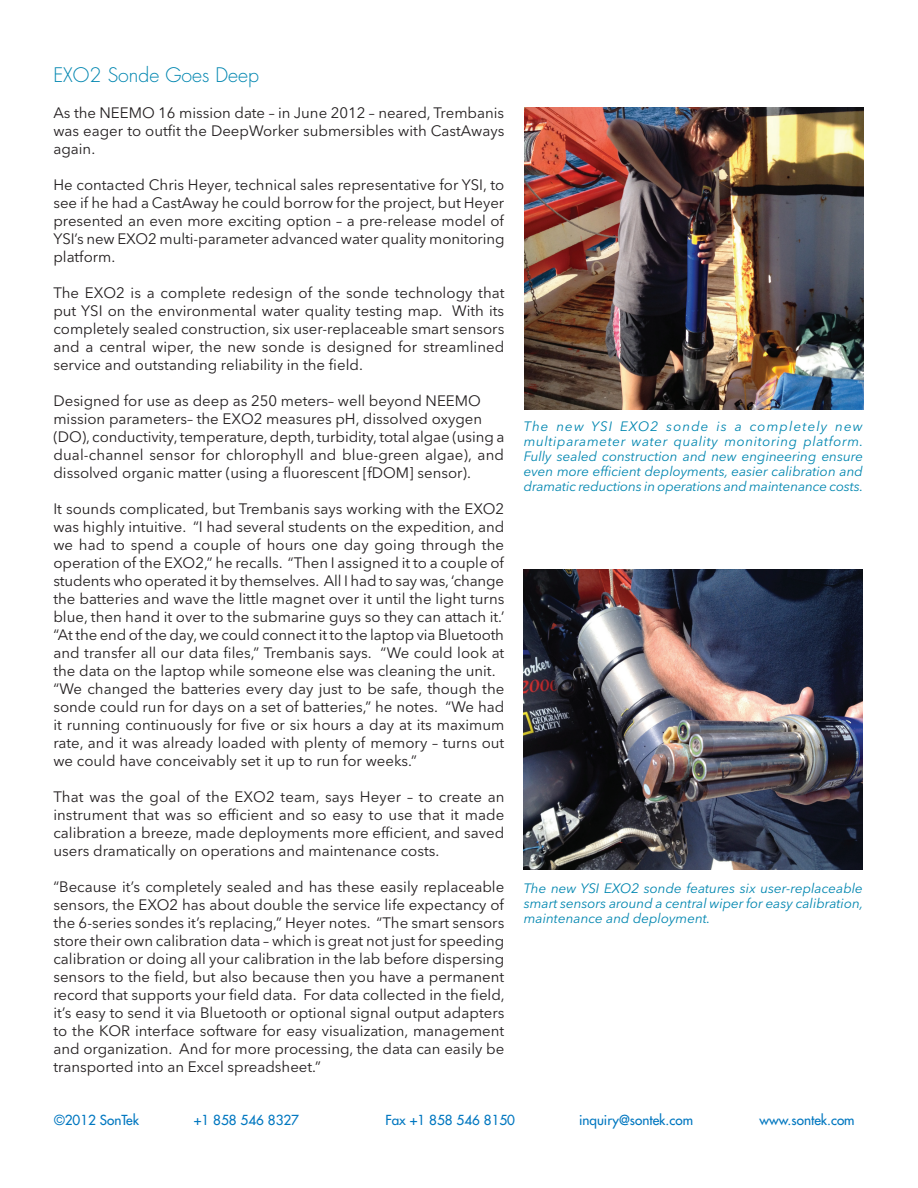
<style>
.page{position:relative;width:918px;height:1188px;background:#fff}
.page>*{position:absolute;margin:0;border:0;box-sizing:border-box;transform-origin:0 0}
.t1{font:300 19.5px "Futura";color:#0086b0}
.t2{font:15px/18px "Avenir Next LT Pro";color:#231f20;text-align:justify}
.t3{font:italic 13.5px/15px "Avenir Next LT Pro";letter-spacing:-.01em;color:#0086b0;text-align:justify}
.t4{font:13.5px "Futura";color:#0077c0}
</style>
<div class="page">
<img style="left:524px;top:570px;width:339px;height:300px">
<img style="left:525px;top:107px;width:339px;height:303px">
<h1 class="t1" style="left:53px;top:63px;width:207px">EXO2 Sonde Goes Deep</h1>
<p class="t2" style="left:53px;top:104px;width:452px">As the NEEMO 16 mission date – in June 2012 – neared, Trembanis was eager to outfit the DeepWorker submersibles with CastAways again.</p>
<p class="t2" style="left:53px;top:176px;width:453px">He contacted Chris Heyer, technical sales representative for YSI, to see if he had a CastAway he could borrow for the project, but Heyer presented an even more exciting option – a pre-release model of YSI’s new EXO2 multi-parameter advanced water quality monitoring platform.</p>
<p class="t2" style="left:53px;top:284px;width:453px">The EXO2 is a complete redesign of the sonde technology that put YSI on the environmental water quality testing map. With its completely sealed construction, six user-replaceable smart sensors and a central wiper, the new sonde is designed for streamlined service and outstanding reliability in the field.</p>
<p class="t2" style="left:53px;top:392px;width:453px;text-align:left">Designed for use as deep as 250 meters– well beyond NEEMO mission parameters– the EXO2 measures pH, dissolved oxygen (DO), conductivity, temperature, depth, turbidity, total algae (using a dual-channel sensor for chlorophyll and blue-green algae), and dissolved organic matter (using a fluorescent [fDOM] sensor).</p>
<p class="t2" style="left:53px;top:500px;width:453px;text-align:left">It sounds complicated, but Trembanis says working with the EXO2 was highly intuitive. “I had several students on the expedition, and we had to spend a couple of hours one day going through the operation of the EXO2,” he recalls. “Then I assigned it to a couple of students who operated it by themselves. All I had to say was, ‘change the batteries and wave the little magnet over it until the light turns blue, then hand it over to the submarine guys so they can attach it.’ “At the end of the day, we could connect it to the laptop via Bluetooth and transfer all our data files,” Trembanis says. “We could look at the data on the laptop while someone else was cleaning the unit. “We changed the batteries every day just to be safe, though the sonde could run for days on a set of batteries,” he notes. “We had it running continuously for five or six hours a day at its maximum rate, and it was already loaded with plenty of memory – turns out we could have conceivably set it up to run for weeks.”</p>
<p class="t2" style="left:53px;top:788px;width:453px">That was the goal of the EXO2 team, says Heyer – to create an instrument that was so efficient and so easy to use that it made calibration a breeze, made deployments more efficient, and saved users dramatically on operations and maintenance costs.</p>
<p class="t2" style="left:53px;top:878px;width:453px">“Because it’s completely sealed and has these easily replaceable sensors, the EXO2 has about double the service life expectancy of the 6-series sondes it’s replacing,” Heyer notes. “The smart sensors store their own calibration data – which is great not just for speeding calibration or doing all your calibration in the lab before dispersing sensors to the field, but also because then you have a permanent record that supports your field data. For data collected in the field, it’s easy to send it via Bluetooth or optional signal output adapters to the KOR interface software for easy visualization, management and organization. And for more processing, the data can easily be transported into an Excel spreadsheet.”</p>
<p class="t3" style="left:524px;top:881px;width:341px">The new YSI EXO2 sonde features six user-replaceable smart sensors around a central wiper for easy calibration, maintenance and deployment.</p>
<p class="t3" style="left:524px;top:419px;width:341px">The new YSI EXO2 sonde is a completely new multiparameter water quality monitoring platform.<br>Fully sealed construction and new engineering ensure even more efficient deployments, easier calibration and dramatic reductions in operations and maintenance costs.</p>
<p class="t4" style="left:54px;top:1111px;width:87px">©2012 SonTek</p>
<p class="t4" style="left:194px;top:1111px;width:107px">+1 858 546 8327</p>
<p class="t4" style="left:385px;top:1111px;width:131px">Fax +1 858 546 8150</p>
<p class="t4" style="left:579px;top:1111px;width:116px">inquiry@sontek.com</p>
<p class="t4" style="left:759px;top:1111px;width:97px">www.sontek.com</p>
</div>
